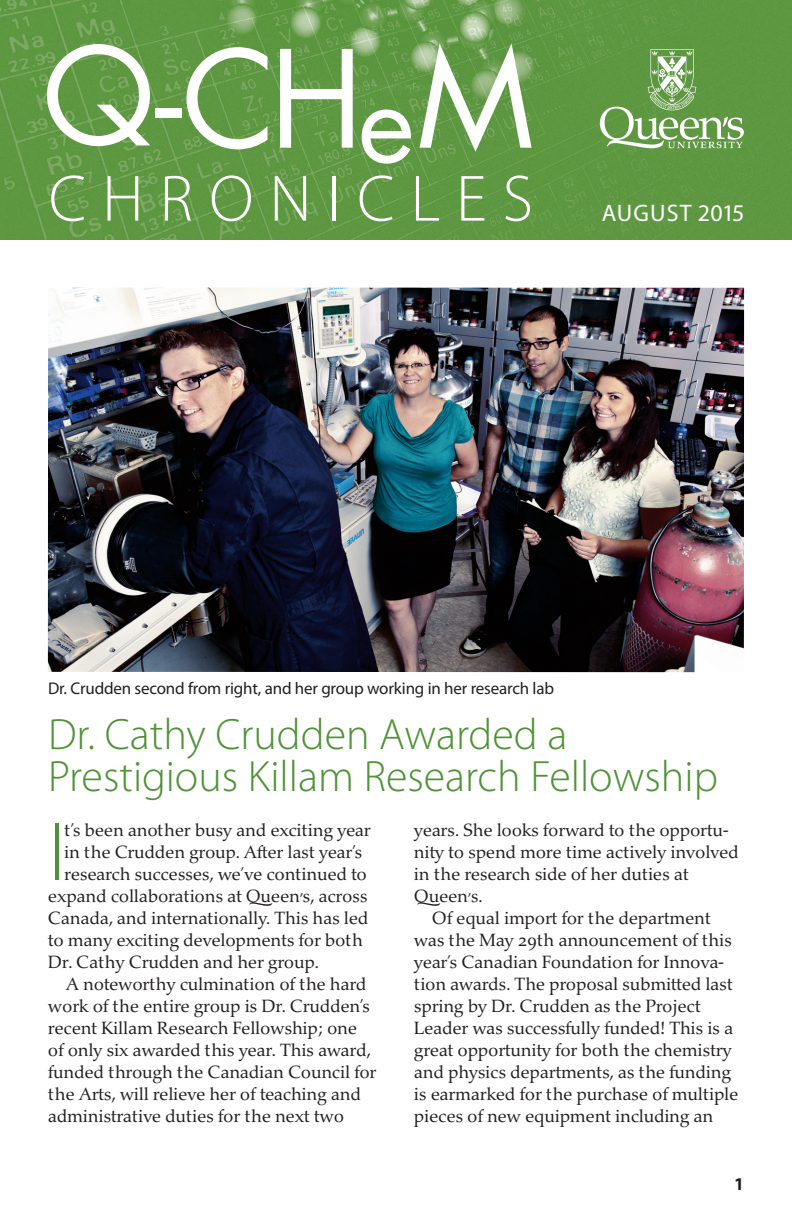
<style>
.page{position:relative;width:792px;height:1224px;background:#fff}
.page>*{position:absolute;margin:0;border:0;box-sizing:border-box;transform-origin:0 0}
.t1{font:131px "Futura";color:#fff}
.t2{font:300 83.6px "Myriad Pro";color:#4f9236}
.t3{font:300 66px "Myriad Pro";letter-spacing:.24em;color:#fff}
.t4{font:300 44px/42px "Myriad Pro";color:#4f9236}
.t5{font:24px "Myriad Pro";letter-spacing:.045em;color:#fff}
.t6{font:18px/22px "Palatino Nova";letter-spacing:-.015em;color:#231f20}
.t7{font:18px "Queens Nova";color:#231f20}
.t8{font:700 18px "Myriad Pro";color:#231f20}
.t9{font:17px "Myriad Pro";letter-spacing:-.01em;color:#231f20}
.s1{font-family:"Queens Nova"}
.s2{font-family:"Palatino Nova"}
</style>
<div class="page">
<img style="left:0;top:0;width:792px;height:240px">
<svg style="left:599px;top:49px;width:145px;height:100px"></svg>
<img style="left:48px;top:287px;width:696px;height:385px">
<h1 class="t1" style="left:42px;top:39px;width:494px">Q-CH<sub>e</sub>M</h1>
<h3 class="t3" style="left:49px;top:174px;width:486px">CHRONICLES</h3>
<h3 class="t5" style="left:602px;top:204px;width:144px">AUGUST 2015</h3>
<p class="t9" style="left:48px;top:682px;width:508px">Dr. Crudden second from right, and her group working in her research lab</p>
<h3 class="t4" style="left:48px;top:717px;width:671px">Dr. Cathy Crudden Awarded a<br>Prestigious Killam Research Fellowship</h3>
<h2 class="t2" style="left:48px;top:820px;width:19px">I</h2>
<p class="t6" style="left:64px;top:821px;width:308px">t’s been another busy and exciting year</p>
<p class="t6" style="left:64px;top:843px;width:299px">in the Crudden group. After last year’s</p>
<p class="t6" style="left:64px;top:865px;width:304px">research successes, we’ve continued to</p>
<p class="t6" style="left:48px;top:887px;width:321px">expand collaborations at <span class="s1">Queen’s</span>, across</p>
<p class="t6" style="left:48px;top:909px;width:322px">Canada, and internationally. This has led</p>
<p class="t6" style="left:48px;top:931px;width:316px">to many exciting developments for both</p>
<p class="t6" style="left:48px;top:953px;width:273px">Dr. Cathy Crudden and her group.</p>
<p class="t6" style="left:66px;top:975px;width:302px">A noteworthy culmination of the hard</p>
<p class="t6" style="left:48px;top:997px;width:324px">work of the entire group is Dr. Crudden’s</p>
<p class="t6" style="left:48px;top:1019px;width:311px">recent Killam Research Fellowship; one</p>
<p class="t6" style="left:48px;top:1041px;width:325px">of only six awarded this year. This award,</p>
<p class="t6" style="left:48px;top:1063px;width:330px">funded through the Canadian Council for</p>
<p class="t6" style="left:48px;top:1085px;width:314px">the Arts, will relieve her of teaching and</p>
<p class="t6" style="left:48px;top:1107px;width:298px">administrative duties for the next two</p>
<p class="t6" style="left:414px;top:821px;width:326px">years. She looks forward to the opportu&shy;nity to spend more time actively involved in the research side of her duties at</p>
<p class="t7" style="left:414px;top:889px;width:71px">Queen’s<span class="s2">.</span></p>
<p class="t6" style="left:414px;top:909px;width:326px;text-indent:18px">Of equal import for the department was the May 29th announcement of this year’s Canadian Foundation for Innova&shy;tion awards. The proposal submitted last spring by Dr. Crudden as the Project Leader was successfully funded! This is a great opportunity for both the chemistry and physics departments, as the funding is earmarked for the purchase of multiple pieces of new equipment including an</p>
<p class="t8" style="left:734px;top:1177px;width:11px">1</p>
</div>
